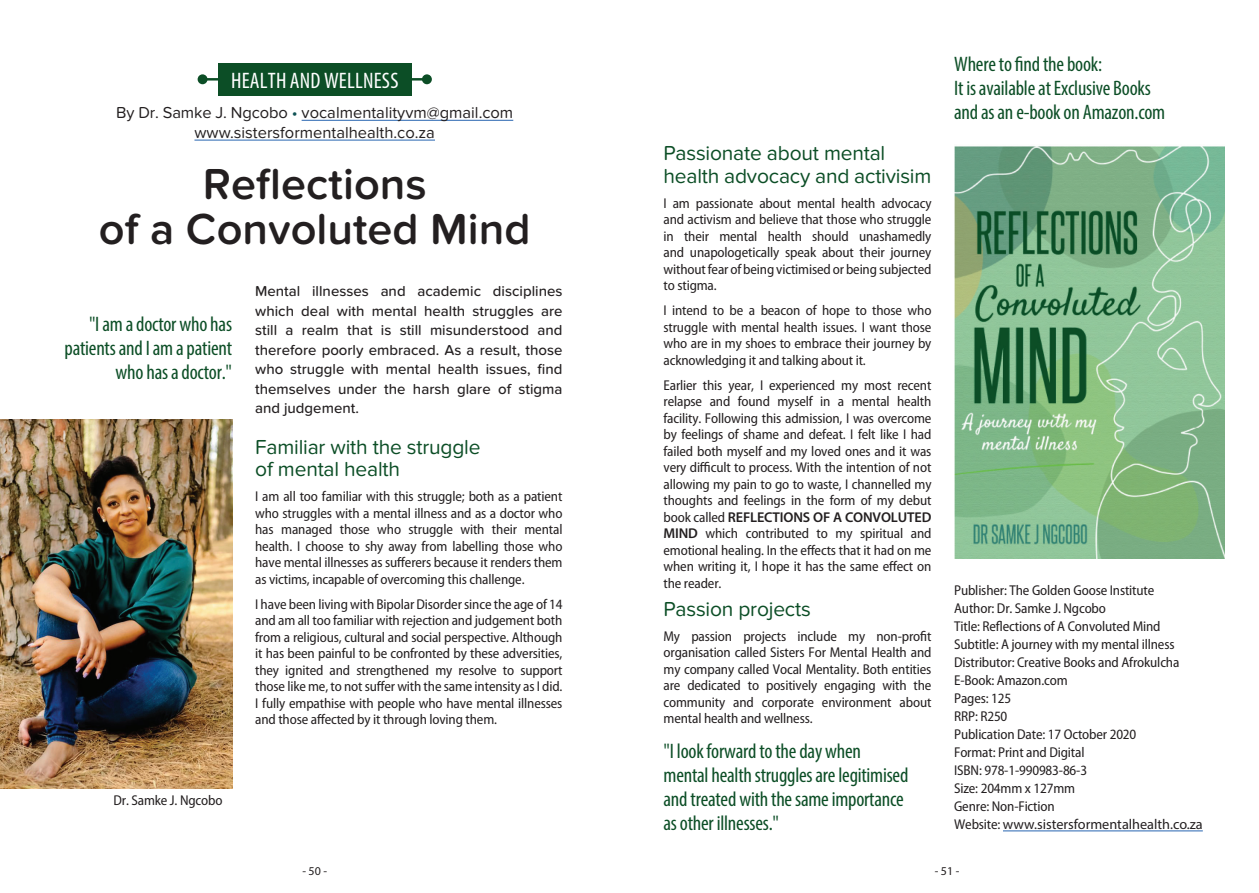
<style>
.page{position:relative;width:1259px;height:893px;background:#fff}
.page>*{position:absolute;margin:0;border:0;box-sizing:border-box;transform-origin:0 0}
.t1{font:600 45px/45px "Proxima Nova Soft";color:#231f20;text-align:center}
.t2{font:condensed 22.5px "Myriad Pro";letter-spacing:.01em;color:#fff}
.t3{font:condensed 21px/24px "Myriad Pro";letter-spacing:-.01em;color:#0c4e26}
.t4{font:21px/22.5px "Proxima Nova Soft";letter-spacing:-.01em;color:#0c4e26}
.t5{font:16.5px/19.8px "Proxima Nova Soft";color:#231f20;text-align:center}
.t6{font:500 15px/19.5px "Proxima Nova Soft";color:#231f20;text-align:justify}
.t7{font:semi-condensed 14.25px/16.5px "Myriad Pro";letter-spacing:-.01em;color:#231f20;text-align:justify}
.t8{font:12px "Myriad Pro";color:#231f20}
.s1{color:#105355}
.s2{font-weight:600;font-stretch:normal}
.s3{font-stretch:normal}
</style>
<div class="page">
<hr style="left:203px;top:78px;width:224px;height:3px;background:#0c4e26">
<div style="left:198px;top:74px;width:9px;height:10px;background:#0c4e26;border-radius:50%"></div>
<div style="left:422px;top:74px;width:10px;height:10px;background:#0c4e26;border-radius:50%"></div>
<div style="left:218px;top:63px;width:193px;height:33px;background:#0c4e26"></div>
<img style="left:0;top:419px;width:232px;height:369px">
<hr style="left:302px;top:120px;width:211px;height:1px;background:#2865b1">
<hr style="left:194px;top:140px;width:241px;height:1px;background:#2865b1">
<img style="left:954px;top:146px;width:271px;height:413px">
<hr style="left:1003px;top:830px;width:199px;height:1px;background:#2865b1">
<h2 class="t2" style="left:231px;top:67px;width:169px">HEALTH AND WELLNESS</h2>
<p class="t5" style="left:116px;top:103px;width:398px">By Dr. Samke J. Ngcobo <span class="s1">•</span> vocalmentalityvm@gmail.com www.sistersformentalhealth.co.za</p>
<h1 class="t1" style="left:99px;top:162px;width:433px">Reflections<br>of a Convoluted Mind</h1>
<h3 class="t3" style="left:64px;top:312px;width:169px;text-align:right">"I am a doctor who has patients and I am a patient who has a doctor."</h3>
<p class="t6" style="left:255px;top:281px;width:309px">Mental illnesses and academic disciplines which deal with mental health struggles are still a realm that is still misunderstood and therefore poorly embraced. As a result, those who struggle with mental health issues, find themselves under the harsh glare of stigma and judgement.</p>
<h3 class="t4" style="left:255px;top:436px;width:227px">Familiar with the struggle of mental health</h3>
<p class="t7" style="left:255px;top:489px;width:309px">I am all too familiar with this struggle; both as a patient who struggles with a mental illness and as a doctor who has managed those who struggle with their mental health. I choose to shy away from labelling those who have mental illnesses as sufferers because it renders them as victims, incapable of overcoming this challenge.</p>
<p class="t7" style="left:255px;top:596px;width:309px">I have been living with Bipolar Disorder since the age of 14 and am all too familiar with rejection and judgement both from a religious, cultural and social perspective. Although it has been painful to be confronted by these adversities, they ignited and strengthened my resolve to support those like me, to not suffer with the same intensity as I did.<br>I fully empathise with people who have mental illnesses and those affected by it through loving them.</p>
<p class="t7" style="left:113px;top:792px;width:110px">Dr. Samke J. Ngcobo</p>
<h3 class="t4" style="left:663px;top:142px;width:269px">Passionate about mental health advocacy and activisim</h3>
<p class="t7" style="left:663px;top:195px;width:269px">I am passionate about mental health advocacy and activism and believe that those who struggle in their mental health should unashamedly and unapologetically speak about their journey without fear of being victimised or being subjected to stigma.</p>
<p class="t7" style="left:663px;top:303px;width:269px">I intend to be a beacon of hope to those who struggle with mental health issues. I want those who are in my shoes to embrace their journey by acknowledging it and talking about it.</p>
<p class="t7" style="left:663px;top:377px;width:269px">Earlier this year, I experienced my most recent relapse and found myself in a mental health facility. Following this admission, I was overcome by feelings of shame and defeat. I felt like I had failed both myself and my loved ones and it was very difficult to process. With the intention of not allowing my pain to go to waste, I channelled my thoughts and feelings in the form of my debut book called <span class="s2">REFLECTIONS OF A CONVOLUTED MIND</span> which contributed to my spiritual and emotional healing. In the effects that it had on me when writing it, I hope it has the same effect on the reader.</p>
<h3 class="t4" style="left:663px;top:598px;width:149px">Passion projects</h3>
<p class="t7" style="left:663px;top:628px;width:269px">My passion projects include my non-profit organisation called Sisters For Mental Health and my company called Vocal Mentality. Both entities are dedicated to positively engaging with the community and corporate environment about mental health and wellness.</p>
<h3 class="t3" style="left:663px;top:739px;width:246px">"I look forward to the day when mental health struggles are legitimised and treated with the same importance as other illnesses."</h3>
<h3 class="t3" style="left:954px;top:52px;width:213px">Where to find the book:<br>It is available at Exclusive Books and as an e-book on Amazon.com</h3>
<p class="t7" style="left:954px;top:582px;width:250px;line-height:18px;text-align:left">Publisher: The Golden Goose Institute<br>Author: Dr. Samke J. Ngcobo<br>Title: Reflections of A Convoluted Mind<br>Subtitle: A journey with my mental illness<br>Distributor: Creative Books and Afrokulcha<br>E-Book: Amazon.com<br>Pages: 125<br>RRP: R250<br>Publication Date: 17 October 2020<br>Format: Print and Digital<br>ISBN: 978-1-990983-86-3<br>Size: 204mm x 127mm<br>Genre: Non-Fiction<br>Website: <span class="s3">www.sistersformentalhealth.co.za</span></p>
<p class="t8" style="left:302px;top:864px;width:26px">- 50 -</p>
<p class="t8" style="left:934px;top:864px;width:26px">- 51 -</p>
</div>
